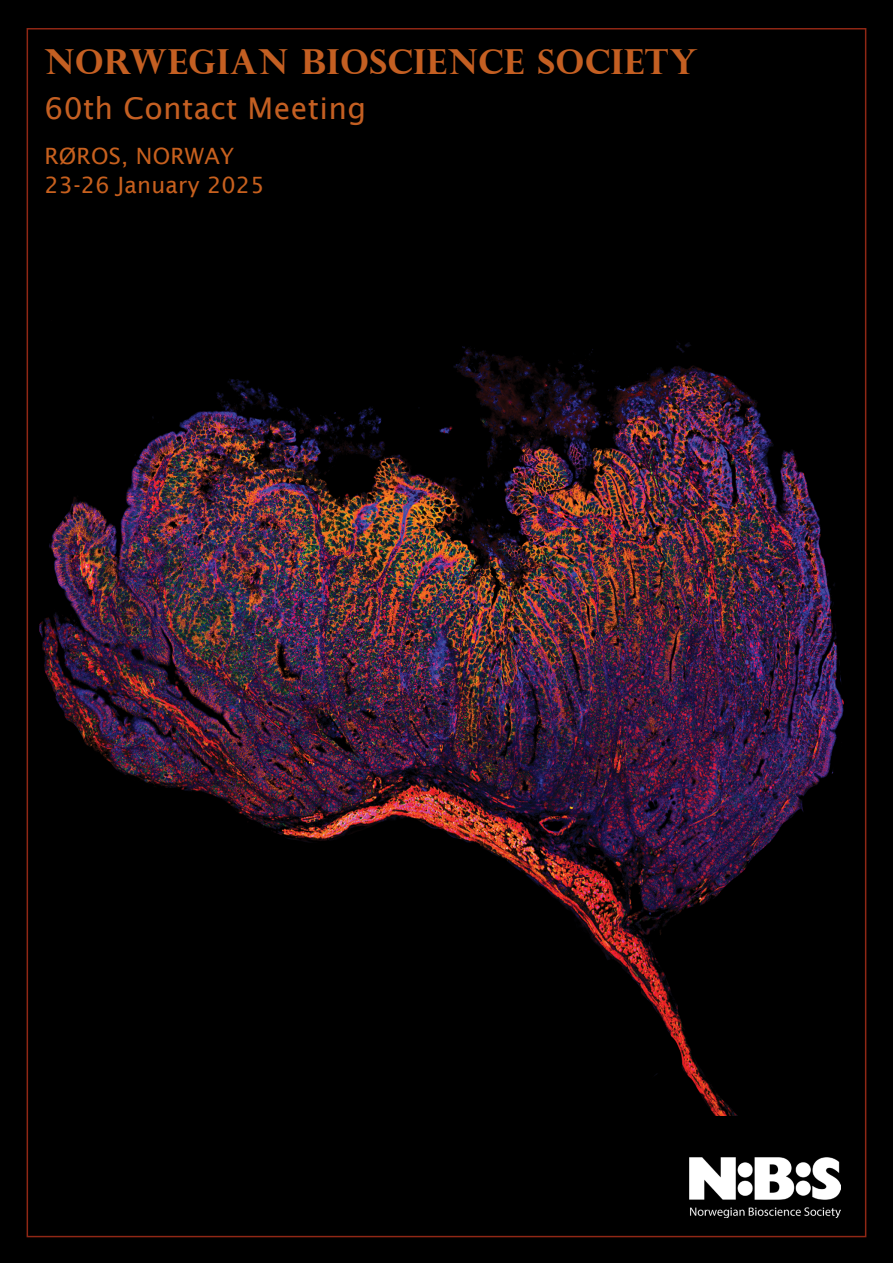
<style>
.page{position:relative;width:893px;height:1263px;background:#000}
.page>*{position:absolute;margin:0;border:0;box-sizing:border-box;transform-origin:0 0}
.t1{font:700 34.5px "Perpetua Titling";letter-spacing:.025em;color:#c45f22}
.t2{font:30px "Lucida Sans";letter-spacing:.01em;color:#c45f22}
.t3{font:22.5px/28.5px "Lucida Sans";letter-spacing:.01em;color:#c7601e}
</style>
<div class="page">
<img style="left:26px;top:265px;width:841px;height:850px">
<img style="left:690px;top:1158px;width:151px;height:60px">
<p class="t1" style="left:44px;top:41px;width:655px">NORWEGIAN BIOSCIENCE SOCIETY</p>
<p class="t2" style="left:44px;top:92px;width:323px">60th Contact Meeting</p>
<p class="t3" style="left:44px;top:142px;width:222px">RØROS, NORWAY<br>23-26 January 2025</p>
</div>
